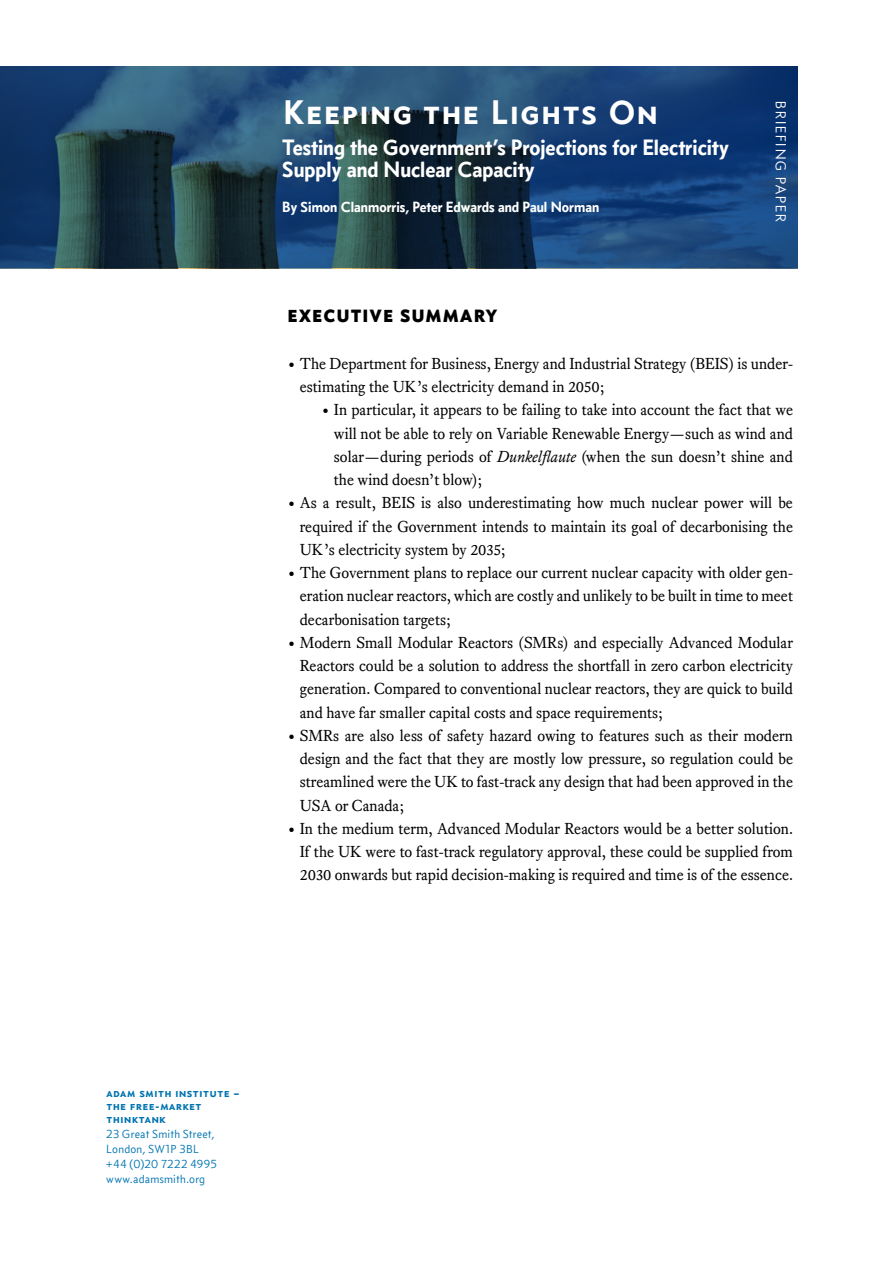
<style>
.page{position:relative;width:893px;height:1263px;background:#fff}
.page>*{position:absolute;margin:0;border:0;box-sizing:border-box;transform-origin:0 0}
.t1{font:34.5px "Concourse C6";color:#fff}
.t2{font:22.5px/22.5px "Concourse T6";color:#fff}
.t3{font:18px "Concourse C7";letter-spacing:.02em;color:#000}
.t4{font:15.75px/23.2px "Equity Text B";color:#000;text-align:justify}
.t5{font:15px "Concourse T6";color:#fff}
.t6{font:15px "Concourse C3";color:#fff}
.t7{font:12px/15px "Concourse T3";letter-spacing:.015em;color:#0074b0}
.t8{font:12px/12.8px "Concourse C6";color:#0074b0}
.s1{font-style:italic}
</style>
<div class="page">
<svg style="left:0;top:66px;width:797px;height:202px;background:#1c4163"></svg>
<h1 class="t1" style="left:282px;top:91px;width:378px">Keeping the Lights On</h1>
<h2 class="t2" style="left:282px;top:136px;width:448px">Testing the Government’s Projections for Electricity<br>Supply and Nuclear Capacity</h2>
<p class="t5" style="left:282px;top:198px;width:318px">By Simon Clanmorris, Peter Edwards and Paul Norman</p>
<p class="t6" style="left:790px;top:100px;width:124px;rotate:90deg">BRIEFING PAPER</p>
<p class="t3" style="left:287px;top:305px;width:212px">EXECUTIVE SUMMARY</p>
<p class="t4" style="left:300px;top:352px;width:495px;text-indent:-13px">• The Department for Business, Energy and Industrial Strategy (BEIS) is under&shy;estimating the UK’s electricity demand in 2050;</p>
<p class="t4" style="left:334px;top:398px;width:461px;text-indent:-13px">• In particular, it appears to be failing to take into account the fact that we will not be able to rely on Variable Renewable Energy—such as wind and solar—during periods of <span class="s1">Dunkelflaute</span> (when the sun doesn’t shine and the wind doesn’t blow);</p>
<p class="t4" style="left:300px;top:491px;width:495px;text-indent:-13px">• As a result, BEIS is also underestimating how much nuclear power will be required if the Government intends to maintain its goal of decarbonising the UK’s electricity system by 2035;</p>
<p class="t4" style="left:300px;top:561px;width:495px;text-indent:-13px">• The Government plans to replace our current nuclear capacity with older gen&shy;eration nuclear reactors, which are costly and unlikely to be built in time to meet decarbonisation targets;</p>
<p class="t4" style="left:300px;top:631px;width:495px;text-indent:-13px">• Modern Small Modular Reactors (SMRs) and especially Advanced Modular Reactors could be a solution to address the shortfall in zero carbon electricity generation. Compared to conventional nuclear reactors, they are quick to build and have far smaller capital costs and space requirements;</p>
<p class="t4" style="left:300px;top:724px;width:495px;text-indent:-13px">• SMRs are also less of safety hazard owing to features such as their modern design and the fact that they are mostly low pressure, so regulation could be streamlined were the UK to fast-track any design that had been approved in the USA or Canada;</p>
<p class="t4" style="left:300px;top:817px;width:495px;text-indent:-13px">• In the medium term, Advanced Modular Reactors would be a better solution.<br>If the UK were to fast-track regulatory approval, these could be supplied from 2030 onwards but rapid decision-making is required and time is of the essence.</p>
<p class="t8" style="left:106px;top:1086px;width:135px">adam smith institute – the free-market thinktank</p>
<p class="t7" style="left:106px;top:1126px;width:112px">23 Great Smith Street,<br>London, SW1P 3BL +44 (0)20 7222 4995 www.adamsmith.org</p>
</div>
